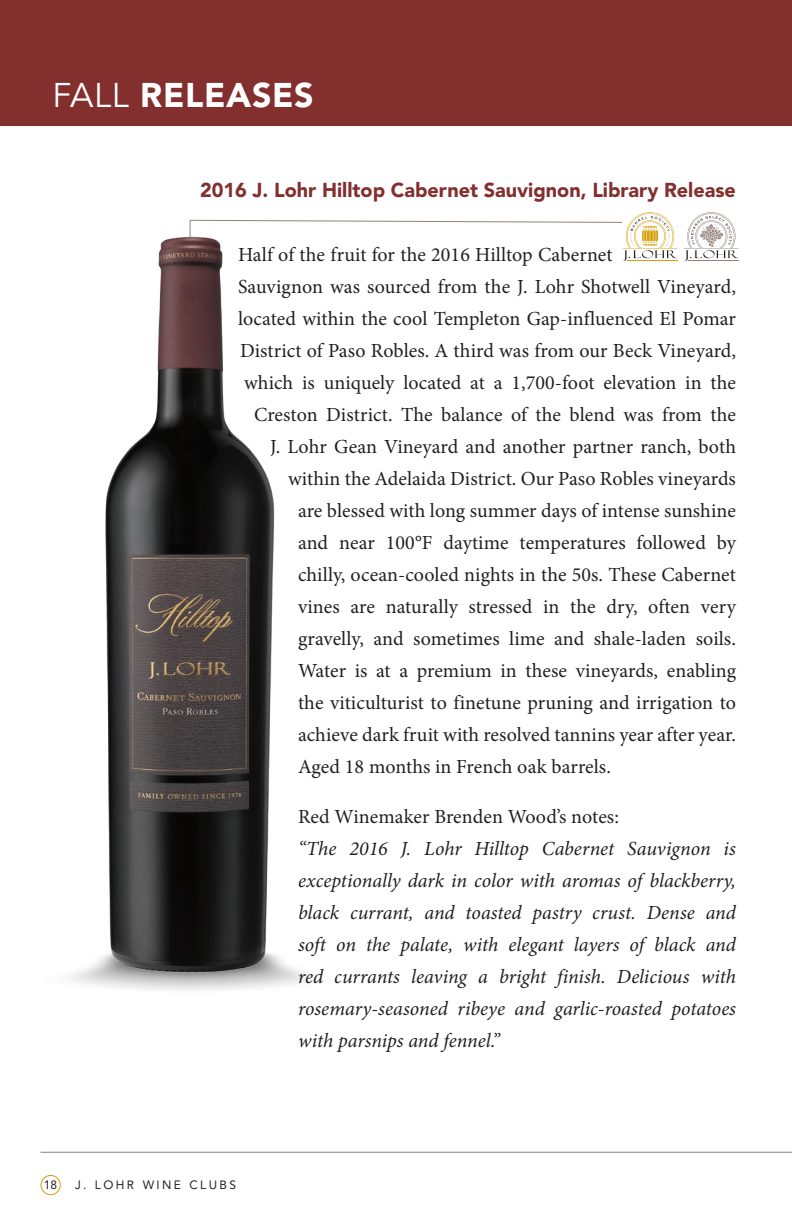
<style>
.page{position:relative;width:792px;height:1224px;background:#fff}
.page>*{position:absolute;margin:0;border:0;box-sizing:border-box;transform-origin:0 0}
.t1{font:900 34px "Avenir LT Std";letter-spacing:.02em;color:#fff}
.t2{font:20px "Minion Pro";letter-spacing:.005em;color:#231f20}
.t3{font:italic 20px/32px "Minion Pro";letter-spacing:-.005em;color:#231f20;text-align:justify}
.t4{font:900 20px "Avenir LT Std";color:#822f2e}
.t5{font:12px "Avenir LT Std";letter-spacing:.2em;color:#231f20}
.s1{font-weight:400}
</style>
<div class="page">
<div style="left:0;top:0;width:792px;height:126px;background:#822f2e"></div>
<hr style="left:40px;top:1152px;width:752px;height:1px;background:#93817a">
<div style="left:41px;top:1175px;width:20px;height:20px;border:1px solid #d4a00c;border-radius:50%"></div>
<svg style="left:304px;top:212px;width:435px;height:49px"></svg>
<img style="left:75px;top:219px;width:229px;height:766px">
<h1 class="t1" style="left:52px;top:74px;width:263px"><span class="s1">FALL</span> RELEASES</h1>
<p class="t4" style="left:200px;top:178px;width:537px">2016 J. Lohr Hilltop Cabernet Sauvignon, Library Release</p>
<p class="t2" style="left:238px;top:241px;width:376px">Half of the fruit for the 2016 Hilltop Cabernet</p>
<p class="t2" style="left:238px;top:273px;width:499px">Sauvignon was sourced from the J. Lohr Shotwell Vineyard,</p>
<p class="t2" style="left:238px;top:305px;width:499px">located within the cool Templeton Gap-influenced El Pomar</p>
<p class="t2" style="left:240px;top:337px;width:498px">District of Paso Robles. A third was from our Beck Vineyard,</p>
<p class="t2" style="left:244px;top:369px;width:494px">which is uniquely located at a 1,700-foot elevation in the</p>
<p class="t2" style="left:254px;top:401px;width:483px">Creston District. The balance of the blend was from the</p>
<p class="t2" style="left:270px;top:433px;width:468px">J. Lohr Gean Vineyard and another partner ranch, both</p>
<p class="t2" style="left:288px;top:465px;width:449px">within the Adelaida District. Our Paso Robles vineyards</p>
<p class="t2" style="left:298px;top:497px;width:440px">are blessed with long summer days of intense sunshine</p>
<p class="t2" style="left:298px;top:529px;width:439px">and near 100°F daytime temperatures followed by</p>
<p class="t2" style="left:298px;top:561px;width:440px">chilly, ocean-cooled nights in the 50s. These Cabernet</p>
<p class="t2" style="left:298px;top:593px;width:439px">vines are naturally stressed in the dry, often very</p>
<p class="t2" style="left:298px;top:625px;width:439px">gravelly, and sometimes lime and shale-laden soils.</p>
<p class="t2" style="left:298px;top:657px;width:440px">Water is at a premium in these vineyards, enabling</p>
<p class="t2" style="left:298px;top:689px;width:439px">the viticulturist to finetune pruning and irrigation to</p>
<p class="t2" style="left:298px;top:721px;width:439px">achieve dark fruit with resolved tannins year after year.</p>
<p class="t2" style="left:298px;top:753px;width:314px">Aged 18 months in French oak barrels.</p>
<p class="t2" style="left:298px;top:803px;width:322px">Red Winemaker Brenden Wood’s notes:</p>
<p class="t3" style="left:298px;top:833px;width:440px">“The 2016 J. Lohr Hilltop Cabernet Sauvignon is exceptionally dark in color with aromas of blackberry, black currant, and toasted pastry crust. Dense and soft on the palate, with elegant layers of black and red currants leaving a bright finish. Delicious with rosemary-seasoned ribeye and garlic-roasted potatoes with parsnips and fennel.”</p>
<p class="t5" style="left:44px;top:1178px;width:15px">18</p>
<p class="t5" style="left:75px;top:1178px;width:163px">J. LOHR WINE CLUBS</p>
</div>
